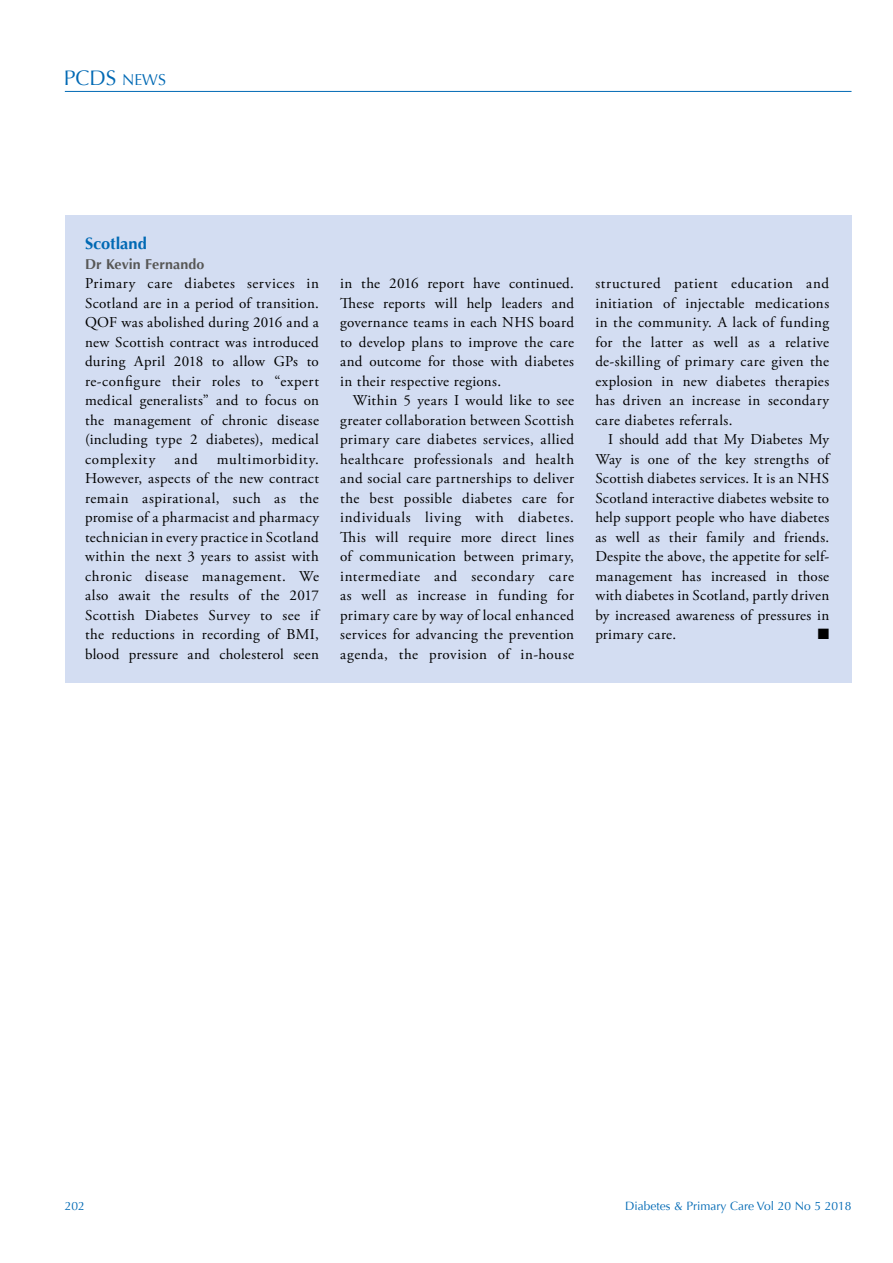
<style>
.page{position:relative;width:893px;height:1263px;background:#fff}
.page>*{position:absolute;margin:0;border:0;box-sizing:border-box;transform-origin:0 0}
.t1{font:21px "Optima";color:#0069b4}
.t2{font:700 16.5px "Optima";color:#0069b4}
.t3{font:15px/19.5px "Adobe Garamond Pro";letter-spacing:.025em;color:#000;text-align:justify}
.t4{font:15px "Zapf Dingbats ITC";color:#000}
.t5{font:700 14.25px "Optima";letter-spacing:.005em;color:#575756}
.t6{font:12px "Optima";color:#0069b4}
.s1{font-size:15.75px}
</style>
<div class="page">
<hr style="left:65px;top:91px;width:786px;height:1px;background:#0069b4">
<div style="left:65px;top:215px;width:787px;height:467px;background:#d3ddf2"></div>
<h1 class="t1" style="left:64px;top:66px;width:102px">PCDS <span class="s1">NEWS</span></h1>
<p class="t2" style="left:85px;top:234px;width:63px">Scotland</p>
<p class="t5" style="left:85px;top:255px;width:121px">Dr Kevin Fernando</p>
<p class="t3" style="left:85px;top:274px;width:235px">Primary care diabetes services in Scotland are in a period of transition.<br>QOF was abolished during 2016 and a new Scottish contract was introduced during April 2018 to allow GPs to re-configure their roles to “expert medical generalists” and to focus on the management of chronic disease (including type 2 diabetes), medical complexity</p>
<p class="t3" style="left:85px;top:450px;width:235px;text-indent:132px">multimorbidity.<br>However, aspects of the new contract remain aspirational, such as the promise of a pharmacist and pharmacy technician in every practice in Scotland within the next 3 years to assist with chronic disease management. We also await the results of the 2017<br>Scottish Diabetes Survey to see if the reductions in recording of BMI, blood pressure and cholesterol seen</p>
<p class="t3" style="left:174px;top:450px;width:25px">and</p>
<p class="t3" style="left:340px;top:274px;width:235px">in the 2016 report have continued.<br>These reports will help leaders and governance teams in each NHS board to develop plans to improve the care and outcome for those with diabetes in their respective regions.</p>
<p class="t3" style="left:340px;top:391px;width:235px;text-indent:13px">Within 5 years I would like to see greater collaboration between Scottish primary care diabetes services, allied healthcare professionals and health and social care partnerships to deliver the best possible diabetes care for individuals living with diabetes.<br>This will require more direct lines of communication between primary, intermediate and secondary care as well as increase in funding for primary care by way of local enhanced services for advancing the prevention agenda, the provision of in-house</p>
<p class="t3" style="left:595px;top:274px;width:235px">structured patient education and initiation of injectable medications in the community. A lack of funding for the latter as well as a relative de-skilling of primary care given the explosion in new diabetes therapies has driven an increase in secondary care diabetes referrals.</p>
<p class="t3" style="left:595px;top:430px;width:235px;text-indent:13px">I should add that My Diabetes My Way is one of the key strengths of Scottish diabetes services. It is an NHS Scotland interactive diabetes website to help support people who have diabetes as well as their family and friends.<br>Despite the above, the appetite for self&shy;management has increased in those with diabetes in Scotland, partly driven by increased awareness of pressures in primary care.</p>
<p class="t4" style="left:818px;top:627px;width:13px">■</p>
<p class="t6" style="left:65px;top:1199px;width:22px">202</p>
<p class="t6" style="left:625px;top:1199px;width:228px">Diabetes &amp; Primary Care Vol 20 No 5 2018</p>
</div>
